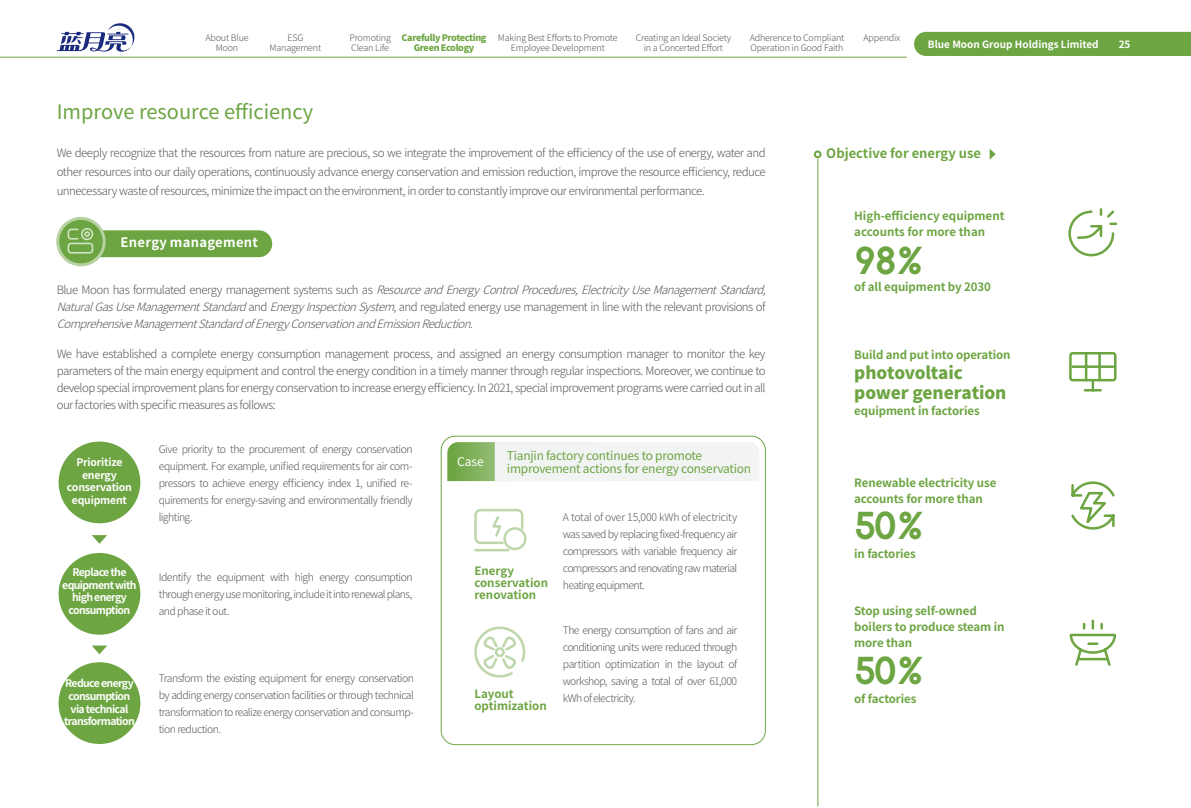
<style>
.page{position:relative;width:1191px;height:808px;background:#fff}
.page>*{position:absolute;margin:0;border:0;box-sizing:border-box;transform-origin:0 0}
.t1{font:700 38px "Repair";color:#6da542}
.t2{font:20px "Source Han Sans CN";color:#6da542}
.t3{font:800 17px/20px "Source Han Sans CN";letter-spacing:-.01em;color:#6da542}
.t4{font:700 13px "Source Han Sans CN";color:#6da542}
.t5{font:700 13px "Source Han Sans CN";letter-spacing:.025em;color:#fff}
.t6{font:12px/13px "Source Han Sans CN";letter-spacing:-.02em;color:#6da542}
.t7{font:12px "Source Han Sans CN";color:#fff}
.t8{font:300 11.5px/17px "Source Han Sans CN";letter-spacing:-.05em;color:#595757;text-align:justify}
.t9{font:italic 300 11.5px/17px "Source Han Sans CN";color:#595757}
.t10{font:700 11.5px/16px "Source Han Sans CN";letter-spacing:-.01em;color:#6da542}
.t11{font:300 10.5px/17px "Source Han Sans CN";letter-spacing:-.055em;color:#595757;text-align:justify}
.t12{font:700 10.5px/12.6px "Source Han Sans CN";letter-spacing:-.06em;color:#fff;text-align:center}
.t13{font:700 10.5px/12.6px "Source Han Sans CN";letter-spacing:-.02em;color:#fff;text-align:center}
.t14{font:700 10px "Source Han Sans CN";color:#fff}
.t15{font:300 9px/10px "Source Han Sans CN";letter-spacing:-.02em;color:#595757;text-align:center}
.t16{font:800 9px/10px "Source Han Sans CN";letter-spacing:-.04em;color:#6da542;text-align:center}
.s1{font-style:normal}
</style>
<div class="page">
<div style="left:914px;top:32px;width:277px;height:24px;background:#6da542"></div>
<hr style="left:0;top:57px;width:906px;height:1px;background:#6da542">
<svg style="left:57px;top:23px;width:78px;height:29px"></svg>
<div style="left:441px;top:436px;width:324px;height:309px;border:1px solid #6da542;border-radius:14px"></div>
<div style="left:59px;top:441px;width:81px;height:82px;background:#6da542;border-radius:50%"></div>
<div style="left:59px;top:553px;width:81px;height:82px;background:#6da542;border-radius:50%"></div>
<div style="left:59px;top:662px;width:81px;height:82px;background:#6da542;border-radius:50%"></div>
<svg style="left:92px;top:535px;width:15px;height:9px"></svg>
<svg style="left:92px;top:645px;width:15px;height:9px"></svg>
<div style="left:63px;top:230px;width:209px;height:27px;background:#6da542;border-radius:13px"></div>
<svg style="left:58px;top:218px;width:46px;height:47px"></svg>
<div style="left:56px;top:217px;width:50px;height:49px;border:3px solid #b6d2a0;border-radius:50%"></div>
<svg style="left:67px;top:227px;width:27px;height:27px"></svg>
<svg style="left:989px;top:149px;width:6px;height:11px"></svg>
<hr style="left:817px;top:158px;width:1px;height:648px;background:#6da542">
<div style="left:814px;top:151px;width:7px;height:7px;border:2px solid #6da542;border-radius:50%"></div>
<svg style="left:1068px;top:208px;width:50px;height:49px"></svg>
<div style="left:1069px;top:352px;width:47px;height:29px;border:2px solid #6da542;border-radius:2px"></div>
<hr style="left:1098px;top:353px;width:2px;height:27px;background:#6da542">
<hr style="left:1084px;top:353px;width:3px;height:27px;background:#6da542">
<hr style="left:1072px;top:365px;width:41px;height:3px;background:#6da542">
<svg style="left:1085px;top:380px;width:15px;height:11px"></svg>
<svg style="left:1071px;top:481px;width:44px;height:49px"></svg>
<svg style="left:1069px;top:619px;width:48px;height:47px"></svg>
<svg style="left:447px;top:442px;width:312px;height:39px"></svg>
<svg style="left:474px;top:509px;width:53px;height:43px"></svg>
<svg style="left:474px;top:626px;width:50px;height:52px"></svg>
<p class="t15" style="left:205px;top:32px;width:45px">About Blue<br>Moon</p>
<p class="t15" style="left:349px;top:32px;width:43px;text-align:left">Promoting<br>Clean Life</p>
<p class="t16" style="left:401px;top:32px;width:86px">Carefully Protecting<br>Green Ecology</p>
<p class="t15" style="left:269px;top:32px;width:53px">ESG<br>Management</p>
<p class="t15" style="left:498px;top:32px;width:121px">Making Best Efforts to Promote<br>Employee Development</p>
<p class="t15" style="left:635px;top:32px;width:97px">Creating an Ideal Society in a Concerted Effort</p>
<p class="t15" style="left:749px;top:32px;width:96px;text-align:left">Adherence to Compliant<br>Operation in Good Faith</p>
<p class="t15" style="left:863px;top:32px;width:38px">Appendix</p>
<h2 class="t2" style="left:57px;top:100px;width:258px">Improve resource efficiency</h2>
<p class="t14" style="left:928px;top:39px;width:172px">Blue Moon Group Holdings Limited</p>
<p class="t8" style="left:57px;top:143px;width:710px;line-height:19px">We deeply recognize that the resources from nature are precious, so we integrate the improvement of the efficiency of the use of energy, water and other resources into our daily operations, continuously advance energy conservation and emission reduction, improve the resource efficiency, reduce unnecessary waste of resources, minimize the impact on the environment, in order to constantly improve our environmental performance.</p>
<p class="t5" style="left:121px;top:235px;width:139px">Energy management</p>
<p class="t9" style="left:57px;top:281px;width:719px"><span class="s1">B l u e M o o n h a s fo r m u l a t e d e n e r g y m a n a g e m e n t s y s t e m s s u c h a s</span> ResourceandEnergyControlProcedures,ElectricityUseManagementStandard,<br>NaturalGasUseManagementStandard<span class="s1">and</span> EnergyInspectionSystem<span class="s1">, and regulated energy use management in line with the relevant provisions of<br></span>ComprehensiveManagementStandardofEnergyConservationandEmissionReduction<span class="s1">.</span></p>
<p class="t8" style="left:57px;top:345px;width:710px">We have established a complete energy consumption management process, and assigned an energy consumption manager to monitor the key parameters of the main energy equipment and control the energy condition in a timely manner through regular inspections. Moreover, we continue to develop special improvement plans for energy conservation to increase energy efficiency. In 2021, special improvement programs were carried out in all our factories with specific measures as follows:</p>
<p class="t13" style="left:67px;top:456px;width:66px">Prioritize energy conservation equipment</p>
<p class="t12" style="left:62px;top:566px;width:76px">Replace the equipment with high energy consumption</p>
<p class="t12" style="left:64px;top:677px;width:72px">Reduce energy consumption via technical transformation</p>
<p class="t11" style="left:159px;top:441px;width:255px">Give priority to the procurement of energy conservation equipment. For example, unified requirements for air com&shy;pressors to achieve energy efficiency index 1, unified re&shy;quirements for energy-saving and environmentally friendly lighting.</p>
<p class="t11" style="left:159px;top:569px;width:255px">Identify the equipment with high energy consumption through energy use monitoring, include it into renewal plans, and phase it out.</p>
<p class="t11" style="left:159px;top:670px;width:257px">Transform the existing equipment for energy conservation by adding energy conservation facilities or through technical transformation to realize energy conservation and consump&shy;tion reduction.</p>
<p class="t7" style="left:457px;top:455px;width:28px">Case</p>
<p class="t6" style="left:507px;top:450px;width:246px">Tianjin factory continues to promote improvement actions for energy conservation</p>
<p class="t11" style="left:563px;top:509px;width:176px">A total of over 15,000 kWh of electricity was saved by replacing fixed-frequency air compressors with variable frequency air compressors and renovating raw material heating equipment.</p>
<p class="t11" style="left:563px;top:622px;width:176px">The energy consumption of fans and air conditioning units were reduced through partition optimization in the layout of workshop, saving a total of over 61,000 kWh of electricity.</p>
<p class="t10" style="left:474px;top:565px;width:75px;line-height:12px">Energy conservation renovation</p>
<p class="t10" style="left:474px;top:688px;width:74px;line-height:12px">Layout optimization</p>
<p class="t4" style="left:826px;top:146px;width:156px">Objective for energy use</p>
<p class="t10" style="left:854px;top:208px;width:152px">High-efficiency equipment accounts for more than</p>
<h1 class="t1" style="left:854px;top:247px;width:73px">98%</h1>
<p class="t10" style="left:854px;top:279px;width:138px">of all equipment by 2030</p>
<p class="t10" style="left:854px;top:347px;width:158px">Build and put into operation</p>
<h3 class="t3" style="left:854px;top:363px;width:154px">photovoltaic power generation</h3>
<p class="t10" style="left:854px;top:403px;width:127px">equipment in factories</p>
<p class="t10" style="left:854px;top:474px;width:144px">Renewable electricity use accounts for more than</p>
<h1 class="t1" style="left:854px;top:511px;width:74px">50%</h1>
<p class="t10" style="left:854px;top:546px;width:63px">in factories</p>
<p class="t10" style="left:854px;top:602px;width:152px">Stop using self-owned boilers to produce steam in more than</p>
<h1 class="t1" style="left:854px;top:656px;width:74px">50%</h1>
<p class="t10" style="left:854px;top:691px;width:64px">of factories</p>
<p class="t14" style="left:1118px;top:39px;width:13px">25</p>
</div>
